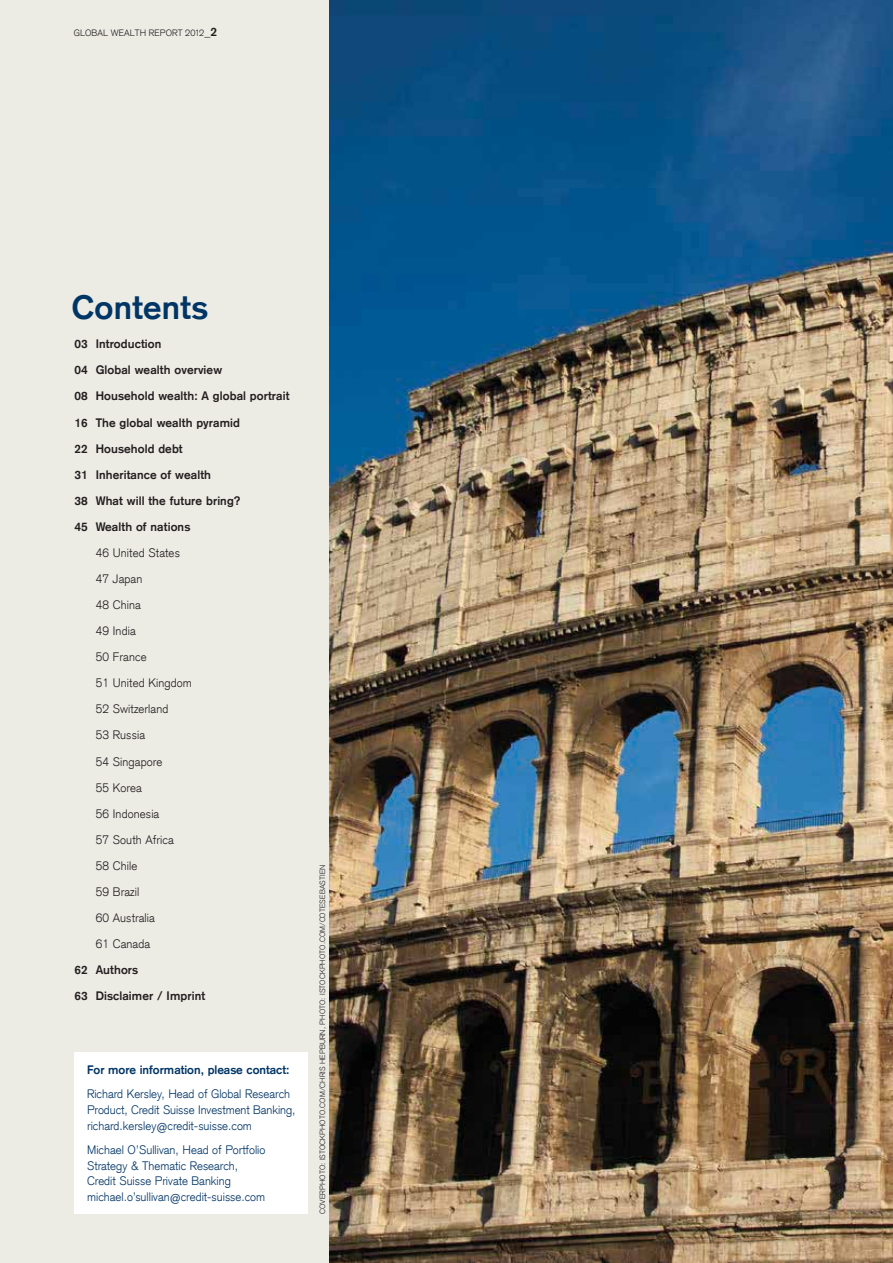
<style>
.page{position:relative;width:893px;height:1263px;background:#ecebe4}
.page>*{position:absolute;margin:0;border:0;box-sizing:border-box;transform-origin:0 0}
.t1{font:700 33px "Credit Suisse Type";letter-spacing:.01em;color:#003565}
.t2{font:300 12px/15.8px "Credit Suisse Type";color:#003565}
.t3{font:700 12px/26.1px "Credit Suisse Type";letter-spacing:.01em;color:#231f20}
.t4{font:300 12px/26.1px "Credit Suisse Type";letter-spacing:.01em;color:#231f20}
.t5{font:700 12px "Credit Suisse Type";color:#003565}
.t6{font:300 9px "Credit Suisse Type";letter-spacing:.01em;color:#231f20}
.t7{font:300 7.5px "Credit Suisse Type";letter-spacing:.01em;color:#231f20}
.s1{font-weight:700;font-size:12px}
</style>
<div class="page">
<img style="left:330px;top:0;width:563px;height:1263px">
<div style="left:74px;top:1053px;width:234px;height:161px;background:#fff"></div>
<p class="t6" style="left:74px;top:28px;width:145px">GLOBAL WEALTH REPORT 2012<span class="s1">_2</span></p>
<h1 class="t1" style="left:72px;top:288px;width:138px">Contents</h1>
<p class="t3" style="left:74px;top:331px;width:217px">03 Introduction<br>04 Global wealth overview<br>08 Household wealth: A global portrait<br>16 The global wealth pyramid<br>22 Household debt<br>31 Inheritance of wealth<br>38 What will the future bring?<br>45 Wealth of nations</p>
<p class="t4" style="left:96px;top:540px;width:98px">46 United States<br>47 Japan<br>48 China<br>49 India<br>50 France<br>51 United Kingdom<br>52 Switzerland<br>53 Russia<br>54 Singapore<br>55 Korea<br>56 Indonesia<br>57 South Africa<br>58 Chile<br>59 Brazil<br>60 Australia<br>61 Canada</p>
<p class="t3" style="left:74px;top:957px;width:132px">62 Authors<br>63 Disclaimer / Imprint</p>
<p class="t5" style="left:87px;top:1063px;width:204px">For more information, please contact:</p>
<p class="t2" style="left:87px;top:1086px;width:210px">Richard Kersley, Head of Global Research<br>Product, Credit Suisse Investment Banking, richard.kersley@credit-suisse.com</p>
<p class="t2" style="left:87px;top:1142px;width:180px">Michael O’Sullivan, Head of Portfolio Strategy &amp; Thematic Research, Credit Suisse Private Banking michael.o’sullivan@credit-suisse.com</p>
<p class="t7" style="left:318px;top:1214px;width:351px;rotate:-90deg">COVERPHOTO: ISTOCKPHOTO.COM/CHRIS HEPBURN, PHOTO: ISTOCKPHOTO.COM/COTESEBASTIEN</p>
</div>
